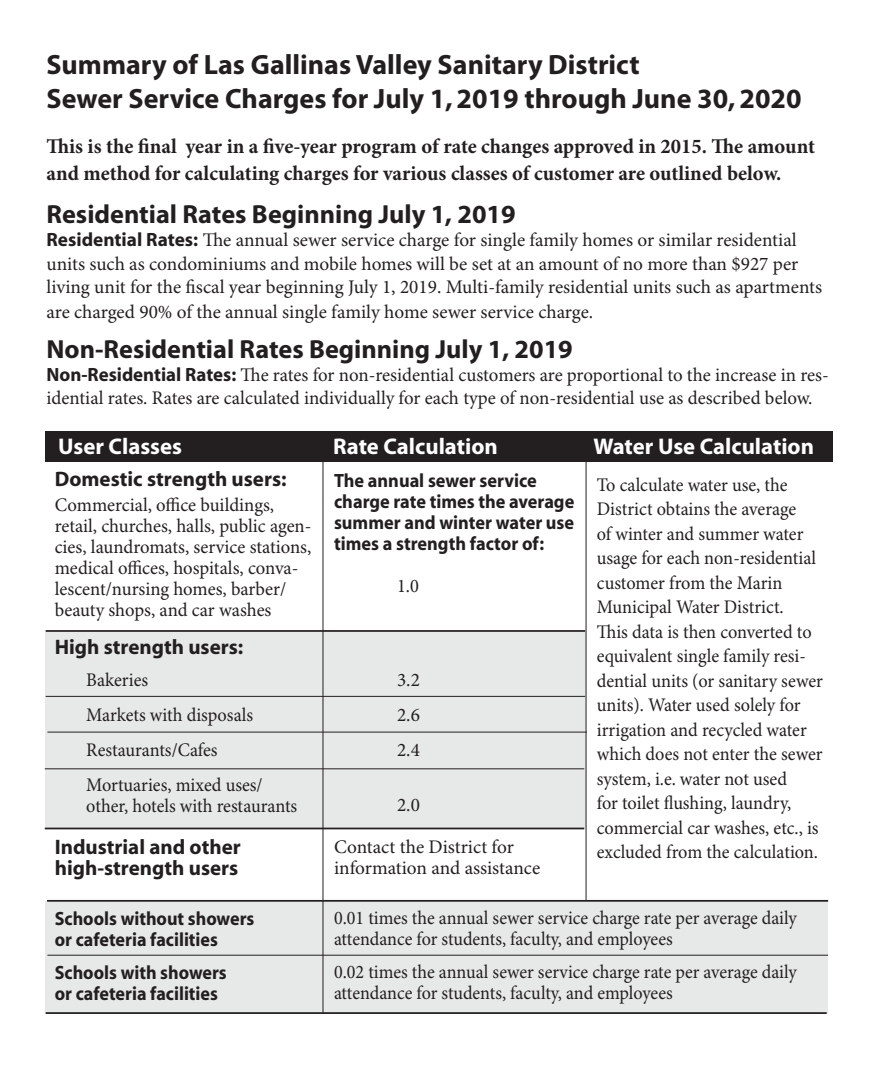
<style>
.page{position:relative;width:882px;height:1071px;background:#fff}
.page>*{position:absolute;margin:0;border:0;box-sizing:border-box;transform-origin:0 0}
.t1{font:700 28px "Myriad";color:#231f20}
.t2{font:700 28px "Myriad Pro";color:#231f20}
.t3{font:700 26.25px "Myriad Pro";color:#231f20}
.t4{font:700 22.75px "Myriad Pro";color:#fff}
.t5{font:700 21px/26.2px "Minion Pro";color:#231f20}
.t6{font:700 21px/21px "Myriad";color:#231f20}
.t7{font:19.25px/21px "Minion Pro";color:#231f20}
.t8{font:19.25px/24.5px "Minion Pro";color:#231f20;scale:.95 1}
.t9{font:19.25px/21px "Minion Pro";color:#231f20;scale:.94 1}
.t10{font:700 19.25px/21px "Myriad";color:#231f20;scale:.95 1}
.t11{font:700 19.25px/21px "Myriad";color:#231f20;scale:.94 1}
.s1{font-family:"Myriad";font-weight:700}
</style>
<div class="page">
<div style="left:46px;top:632px;width:540px;height:196px;background:#e7e8e8"></div>
<div style="left:46px;top:902px;width:782px;height:112px;background:#e7e8e8"></div>
<hr style="left:586px;top:460px;width:1px;height:441px;background:#231f20">
<hr style="left:46px;top:630px;width:539px;height:2px;background:#231f20">
<hr style="left:46px;top:696px;width:539px;height:1px;background:#231f20">
<hr style="left:47px;top:732px;width:540px;height:1px;background:#231f20">
<hr style="left:47px;top:900px;width:781px;height:2px;background:#231f20">
<div style="left:46px;top:431px;width:787px;height:31px;background:#231f20"></div>
<hr style="left:46px;top:1012px;width:781px;height:2px;background:#231f20">
<hr style="left:45px;top:768px;width:539px;height:1px;background:#231f20">
<hr style="left:45px;top:828px;width:539px;height:1px;background:#231f20">
<hr style="left:47px;top:955px;width:781px;height:1px;background:#231f20">
<hr style="left:323px;top:461px;width:1px;height:553px;background:#231f20">
<h1 class="t2" style="left:47px;top:49px;width:595px">Summary of Las Gallinas Valley Sanitary District</h1>
<h1 class="t1" style="left:47px;top:84px;width:757px">Sewer Service Charges for July 1, 2019 through June 30, 2020</h1>
<p class="t5" style="left:47px;top:134px;width:770px">This is the final year in a five-year program of rate changes approved in 2015. The amount and method for calculating charges for various classes of customer are outlined below.</p>
<h2 class="t3" style="left:47px;top:200px;width:471px">Residential Rates Beginning July 1, 2019</h2>
<p class="t7" style="left:47px;top:229px;width:777px;line-height:23.1px"><span class="s1">Residential Rates:</span> The annual sewer service charge for single family homes or similar residential units such as condominiums and mobile homes will be set at an amount of no more than $927 per living unit for the fiscal year beginning July 1, 2019. Multi-family residential units such as apartments</p>
<p class="t7" style="left:47px;top:302px;width:548px">are charged 90% of the annual single family home sewer service charge.</p>
<h2 class="t3" style="left:47px;top:335px;width:528px">Non-Residential Rates Beginning July 1, 2019</h2>
<p class="t7" style="left:47px;top:364px;width:784px;line-height:23.1px"><span class="s1">Non-Residential Rates:</span> The rates for non-residential customers are proportional to the increase in res&shy;idential rates. Rates are calculated individually for each type of non-residential use as described below.</p>
<p class="t4" style="left:58px;top:433px;width:125px">User Classes</p>
<p class="t4" style="left:333px;top:433px;width:166px">Rate Calculation</p>
<p class="t4" style="left:594px;top:433px;width:222px">Water Use Calculation</p>
<p class="t6" style="left:55px;top:470px;width:233px">Domestic strength users:</p>
<p class="t7" style="left:55px;top:495px;width:258px">Commercial, office buildings, retail, churches, halls, public agen&shy;cies, laundromats, service stations, medical offices, hospitals, conva&shy;lescent/nursing homes, barber/ beauty shops, and car washes</p>
<p class="t6" style="left:55px;top:637px;width:190px">High strength users:</p>
<p class="t8" style="left:86px;top:663px;width:187px;line-height:35px">Bakeries<br>Markets with disposals<br>Restaurants/Cafes<br>Mortuaries, mixed uses/</p>
<p class="t8" style="left:86px;top:794px;width:224px">other, hotels with restaurants</p>
<p class="t6" style="left:55px;top:837px;width:187px">Industrial and other high-strength users</p>
<p class="t11" style="left:55px;top:908px;width:214px">Schools without showers or cafeteria facilities</p>
<p class="t11" style="left:55px;top:962px;width:185px">Schools with showers or cafeteria facilities</p>
<p class="t10" style="left:334px;top:471px;width:254px">The annual sewer service charge rate times the average summer and winter water use times a strength factor of:</p>
<p class="t8" style="left:397px;top:574px;width:24px">1.0</p>
<p class="t7" style="left:397px;top:664px;width:24px;line-height:35px;text-align:justify">3.2<br>2.6<br>2.4</p>
<p class="t7" style="left:334px;top:784px;width:181px;line-height:42px;text-indent:63px">2.0<br>Contact the District for</p>
<p class="t7" style="left:334px;top:858px;width:208px">information and assistance</p>
<p class="t8" style="left:597px;top:473px;width:240px">To calculate water use, the<br>District obtains the average<br>of winter and summer water usage for each non-residential customer from the Marin<br>Municipal Water District.<br>This data is then converted to equivalent single family resi&shy;dential units (or sanitary sewer units). Water used solely for irrigation and recycled water which does not enter the sewer system, i.e. water not used<br>for toilet flushing, laundry, commercial car washes, etc., is excluded from the calculation.</p>
<p class="t9" style="left:334px;top:908px;width:494px">0.01 times the annual sewer service charge rate per average daily attendance for students, faculty, and employees</p>
<p class="t9" style="left:334px;top:962px;width:494px">0.02 times the annual sewer service charge rate per average daily attendance for students, faculty, and employees</p>
</div>
